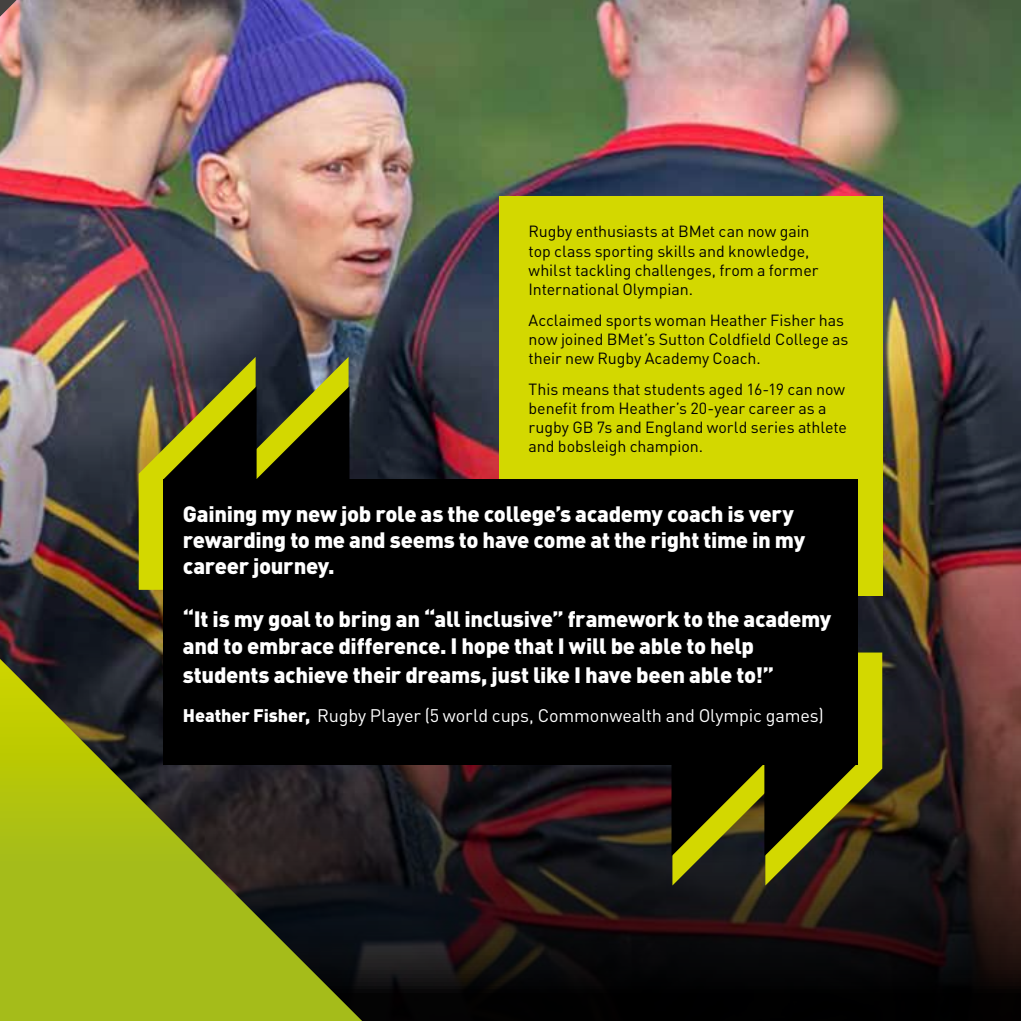
<style>
.page{position:relative;width:1021px;height:1021px;background:#fff}
.page>*{position:absolute;margin:0;border:0;box-sizing:border-box;transform-origin:0 0}
.t1{font:900 22px/26.4px "DIN Pro";letter-spacing:-.015em;color:#fff}
.t2{font:18px "DIN Pro";letter-spacing:-.01em;color:#fff}
.t3{font:16px/19.2px "DIN Pro";letter-spacing:-.005em;color:#000}
.s1{font-weight:900}
</style>
<div class="page">
<img style="left:0;top:0;width:1020px;height:1020px">
<svg style="left:0;top:658px;width:362px;height:362px;background:#26271e"></svg>
<svg style="left:0;top:693px;width:328px;height:327px;background:#7c8919"></svg>
<div style="left:499px;top:196px;width:383px;height:399px;background:#d3d800"></div>
<svg style="left:139px;top:357px;width:210px;height:233px;background:#5c5c1b"></svg>
<svg style="left:671px;top:652px;width:211px;height:233px;background:#4d4b0a"></svg>
<div style="left:163px;top:479px;width:694px;height:285px;background:#000"></div>
<p class="t3" style="left:528px;top:221px;width:291px">Rugby enthusiasts at BMet can now gain top class sporting skills and knowledge, whilst tackling challenges, from a former International Olympian.</p>
<p class="t3" style="left:528px;top:309px;width:321px">Acclaimed sports woman Heather Fisher has now joined BMet’s Sutton Coldfield College as their new Rugby Academy Coach.</p>
<p class="t3" style="left:528px;top:378px;width:320px">This means that students aged 16-19 can now benefit from Heather’s 20-year career as a rugby GB 7s and England world series athlete and bobsleigh champion.</p>
<h1 class="t1" style="left:183px;top:499px;width:623px">Gaining my new job role as the college’s academy coach is very rewarding to me and seems to have come at the right time in my career journey.</h1>
<h1 class="t1" style="left:183px;top:604px;width:650px">“It is my goal to bring an “all inclusive” framework to the academy and to embrace difference. I hope that I will be able to help</h1>
<h1 class="t1" style="left:183px;top:660px;width:592px">students achieve their dreams, just like I have been able to!”</h1>
<p class="t2" style="left:183px;top:701px;width:642px"><span class="s1">Heather Fisher,</span> Rugby Player (5 world cups, Commonwealth and Olympic games)</p>
</div>
